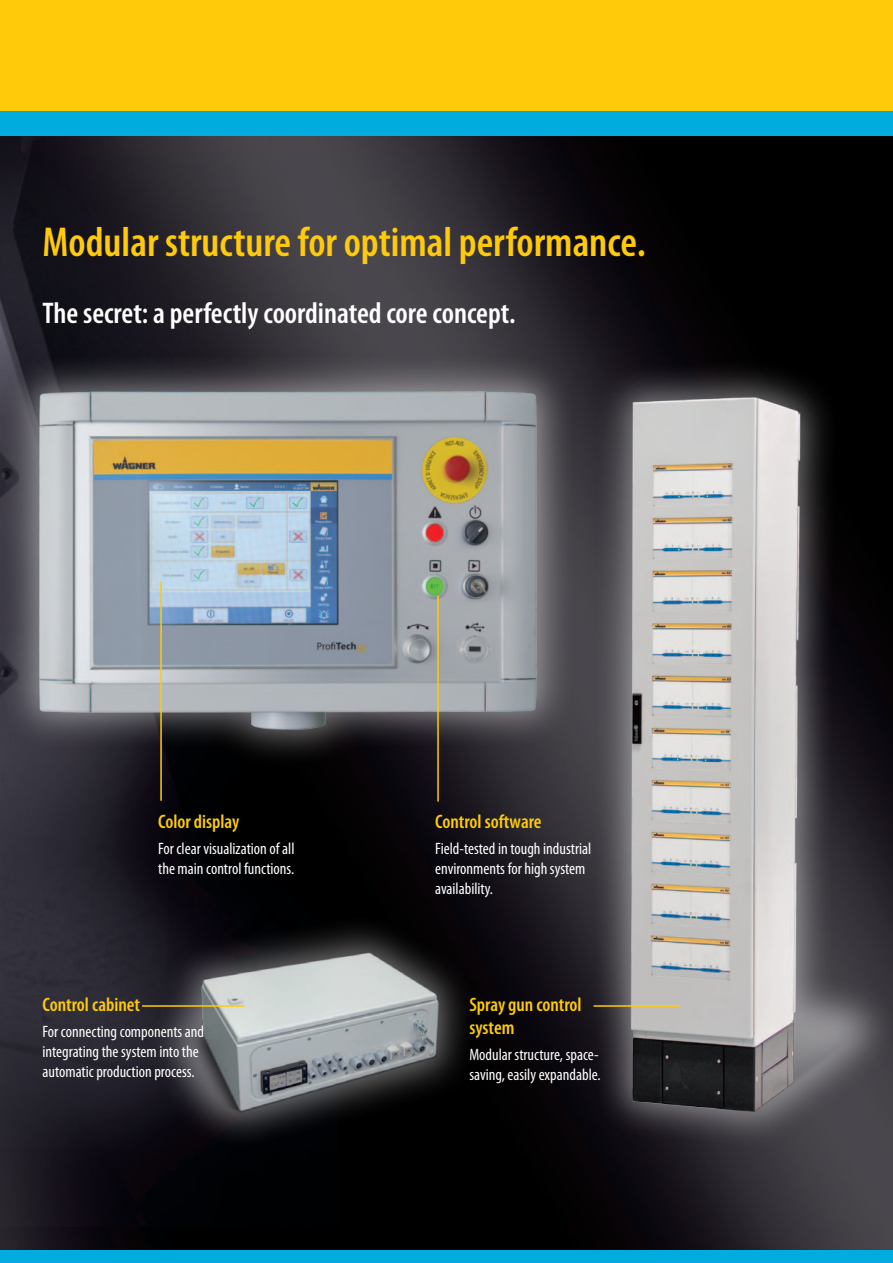
<style>
.page{position:relative;width:893px;height:1263px;background:#fff}
.page>*{position:absolute;margin:0;border:0;box-sizing:border-box;transform-origin:0 0}
.t1{font:600 condensed 42px "Myriad Pro";color:#feca0a}
.t2{font:600 condensed 30px "Myriad Pro";color:#fff}
.t3{font:600 condensed 19.5px/23.4px "Myriad Pro";color:#feca0a}
.t4{font:condensed 16.5px/19.8px "Myriad Pro";color:#fff}
</style>
<div class="page">
<img style="left:0;top:136px;width:893px;height:1114px">
<div style="left:591px;top:358px;width:302px;height:792px;background:#fff;opacity:.45"></div>
<img style="left:624px;top:388px;width:236px;height:735px">
<div style="left:147px;top:914px;width:329px;height:237px;background:#fff;opacity:.45"></div>
<img style="left:186px;top:941px;width:273px;height:179px">
<div style="left:0;top:352px;width:576px;height:416px;background:#fff;opacity:.45"></div>
<img style="left:0;top:372px;width:584px;height:409px">
<hr style="left:142px;top:1005px;width:102px;height:2px;background:#feca0a">
<hr style="left:160px;top:582px;width:2px;height:219px;background:#feca0a">
<hr style="left:437px;top:596px;width:2px;height:205px;background:#feca0a">
<hr style="left:594px;top:1005px;width:85px;height:2px;background:#feca0a">
<div style="left:0;top:111px;width:893px;height:25px;background:#00acdd"></div>
<div style="left:0;top:0;width:893px;height:111px;background:#feca0a"></div>
<div style="left:0;top:1250px;width:893px;height:13px;background:#00acdd"></div>
<h1 class="t1" style="left:43px;top:219px;width:605px">Modular structure for optimal performance.</h1>
<h2 class="t2" style="left:43px;top:297px;width:475px">The secret: a perfectly coordinated core concept.</h2>
<p class="t3" style="left:158px;top:810px;width:83px">Color display</p>
<p class="t4" style="left:158px;top:839px;width:138px">For clear visualization of all the main control functions.</p>
<p class="t3" style="left:43px;top:993px;width:99px">Control cabinet</p>
<p class="t4" style="left:43px;top:1021px;width:163px">For connecting components and integrating the system into the automatic production process.</p>
<p class="t3" style="left:435px;top:810px;width:108px">Control software</p>
<p class="t4" style="left:435px;top:839px;width:158px">Field-tested in tough industrial environments for high system availability.</p>
<p class="t3" style="left:469px;top:993px;width:114px">Spray gun control system</p>
<p class="t4" style="left:469px;top:1045px;width:133px">Modular structure, space&shy;saving, easily expandable.</p>
</div>
